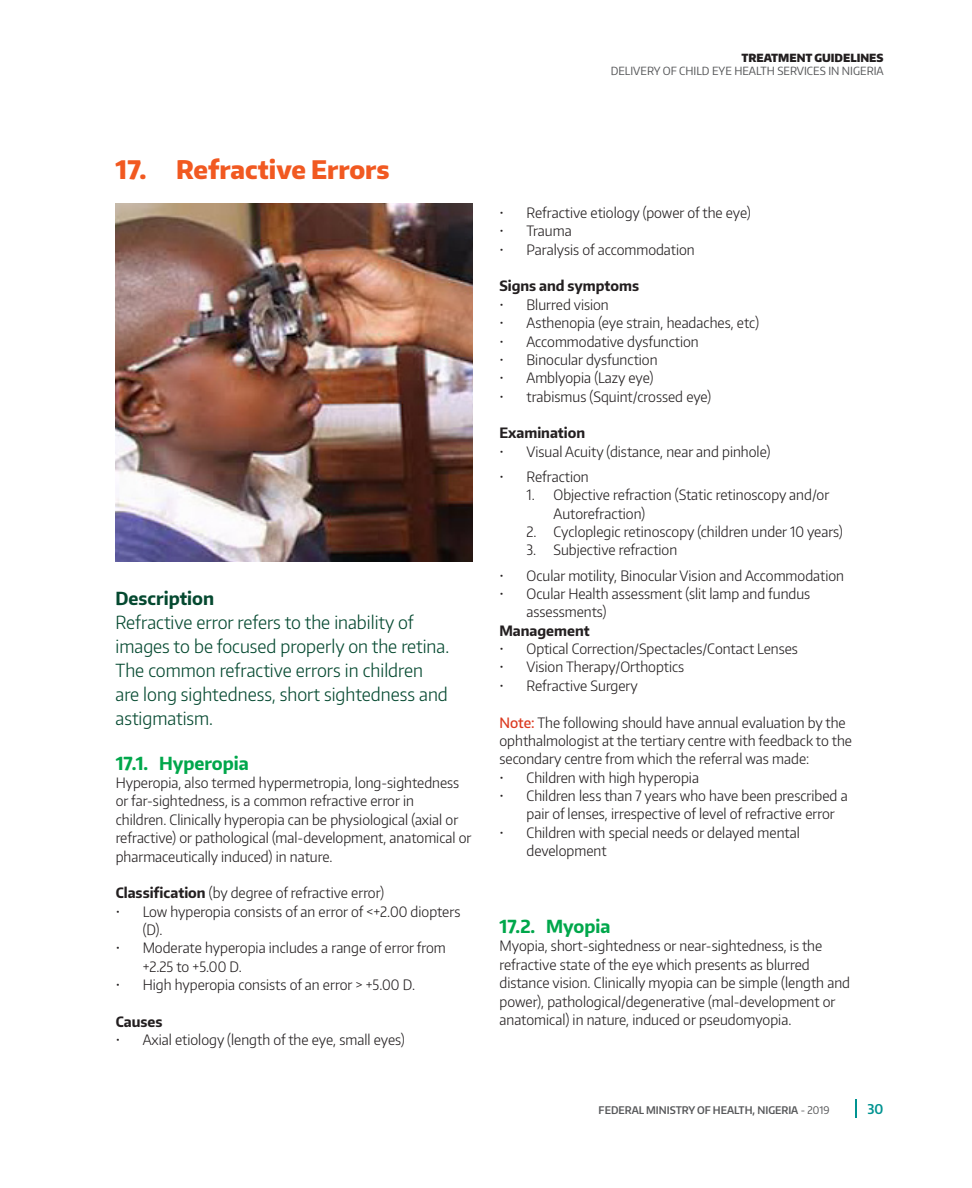
<style>
.page{position:relative;width:972px;height:1188px;background:#fff}
.page>*{position:absolute;margin:0;border:0;box-sizing:border-box;transform-origin:0 0}
.t1{font:800 25.5px "Encode Sans Narrow";color:#f15921}
.t2{font:300 18px/24px "Encode Sans Narrow";color:#054930}
.t3{font:700 18px "Encode Sans Narrow";color:#00a74b}
.t4{font:700 18px "Encode Sans Narrow";color:#054930}
.t5{font:300 14.25px/18.3px "Encode Sans Narrow";color:#231f20}
.t6{font:700 14.25px "Encode Sans Narrow";color:#231f20}
.t7{font:600 13.5px "Encode Sans Narrow";color:#009391}
.t8{font:11.25px "Encode Sans Narrow";color:#57585a}
.t9{font:900 11.25px "Encode Sans Narrow";color:#231f20}
.t10{font:600 10.5px "Encode Sans Narrow";color:#57585a}
.s1{font-weight:700}
.s2{font-weight:500;color:#db391f}
.s3{font-weight:400}
</style>
<div class="page">
<svg style="left:855px;top:1099px;width:1px;height:19px"></svg>
<img style="left:115px;top:204px;width:357px;height:358px">
<p class="t9" style="left:741px;top:50px;width:144px">TREATMENT GUIDELINES</p>
<p class="t8" style="left:611px;top:63px;width:274px">DELIVERY OF CHILD EYE HEALTH SERVICES IN NIGERIA</p>
<p class="t1" style="left:116px;top:152px;width:276px">17. Refractive Errors</p>
<p class="t4" style="left:116px;top:586px;width:100px">Description</p>
<p class="t2" style="left:116px;top:610px;width:335px">Refractive error refers to the inability of images to be focused properly on the retina.<br>The common refractive errors in children are long sightedness, short sightedness and astigmatism.</p>
<p class="t3" style="left:116px;top:751px;width:135px">17.1. Hyperopia</p>
<p class="t5" style="left:116px;top:773px;width:357px">Hyperopia, also termed hypermetropia, long-sightedness or far-sightedness, is a common refractive error in<br>children. Clinically hyperopia can be physiological (axial or refractive) or pathological (mal-development, anatomical or pharmaceutically induced) in nature.</p>
<p class="t5" style="left:116px;top:883px;width:270px"><span class="s1">Classification</span> (by degree of refractive error)</p>
<p class="t5" style="left:143px;top:902px;width:319px;text-indent:-27px">• Low hyperopia consists of an error of &lt;+2.00 diopters (D).</p>
<p class="t5" style="left:143px;top:939px;width:305px;text-indent:-27px">• Moderate hyperopia includes a range of error from +2.25 to +5.00 D.</p>
<p class="t5" style="left:116px;top:975px;width:301px">• High hyperopia consists of an error &gt; +5.00 D.</p>
<p class="t6" style="left:116px;top:1012px;width:48px">Causes</p>
<p class="t5" style="left:116px;top:1030px;width:291px">• Axial etiology (length of the eye, small eyes)</p>
<p class="t5" style="left:500px;top:203px;width:253px">• Refractive etiology (power of the eye)</p>
<p class="t5" style="left:500px;top:221px;width:74px">• Trauma</p>
<p class="t5" style="left:500px;top:240px;width:197px">• Paralysis of accommodation</p>
<p class="t6" style="left:500px;top:277px;width:141px">Signs and symptoms</p>
<p class="t5" style="left:500px;top:295px;width:111px">• Blurred vision</p>
<p class="t5" style="left:500px;top:313px;width:261px">• Asthenopia (eye strain, headaches, etc)</p>
<p class="t5" style="left:500px;top:332px;width:201px">• Accommodative dysfunction</p>
<p class="t5" style="left:500px;top:350px;width:160px">• Binocular dysfunction</p>
<p class="t5" style="left:500px;top:368px;width:155px">• Amblyopia (Lazy eye)</p>
<p class="t5" style="left:500px;top:387px;width:213px">• trabismus (Squint/crossed eye)</p>
<p class="t6" style="left:500px;top:424px;width:87px">Examination</p>
<p class="t5" style="left:500px;top:442px;width:272px">• Visual Acuity (distance, near and pinhole)</p>
<p class="t5" style="left:500px;top:467px;width:91px">• Refraction</p>
<p class="t5" style="left:554px;top:485px;width:277px;text-indent:-27px">1. Objective refraction (Static retinoscopy and/or<br>Autorefraction)</p>
<p class="t5" style="left:526px;top:522px;width:318px">2. Cycloplegic retinoscopy (children under 10 years)</p>
<p class="t5" style="left:526px;top:541px;width:152px">3. Subjective refraction</p>
<p class="t5" style="left:500px;top:566px;width:346px">• Ocular motility, Binocular Vision and Accommodation</p>
<p class="t5" style="left:526px;top:584px;width:285px;text-indent:-27px">• Ocular Health assessment (slit lamp and fundus assessments)</p>
<p class="t6" style="left:500px;top:621px;width:92px">Management</p>
<p class="t5" style="left:500px;top:639px;width:300px">• Optical Correction/Spectacles/Contact Lenses</p>
<p class="t5" style="left:500px;top:658px;width:186px">• Vision Therapy/Orthoptics</p>
<p class="t5" style="left:500px;top:676px;width:140px">• Refractive Surgery</p>
<p class="t5" style="left:500px;top:713px;width:354px"><span class="s2">Note:</span> The following should have annual evaluation by the ophthalmologist at the tertiary centre with feedback to the secondary centre from which the referral was made:</p>
<p class="t5" style="left:500px;top:768px;width:201px">• Children with high hyperopia</p>
<p class="t5" style="left:526px;top:786px;width:323px;text-indent:-27px">• Children less than 7 years who have been prescribed a pair of lenses, irrespective of level of refractive error</p>
<p class="t5" style="left:526px;top:823px;width:275px;text-indent:-27px">• Children with special needs or delayed mental development</p>
<p class="t3" style="left:500px;top:915px;width:113px">17.2. Myopia</p>
<p class="t5" style="left:500px;top:936px;width:352px">Myopia, short-sightedness or near-sightedness, is the refractive state of the eye which presents as blurred distance vision. Clinically myopia can be simple (length and power), pathological/degenerative (mal-development or anatomical) in nature, induced or pseudomyopia.</p>
<p class="t10" style="left:599px;top:1103px;width:232px">FEDERAL MINISTRY OF HEALTH, NIGERIA <span class="s3">- 2019</span></p>
<p class="t7" style="left:867px;top:1100px;width:17px">30</p>
</div>
